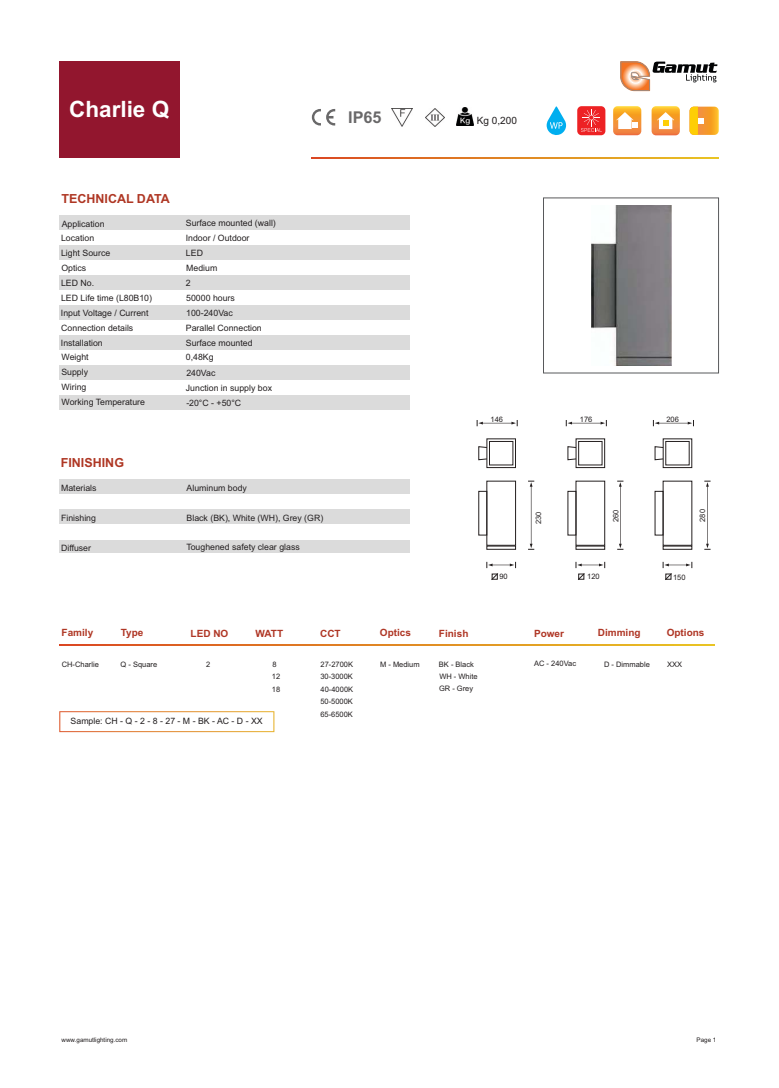
<style>
.page{position:relative;width:779px;height:1088px;background:#fff}
.page>*{position:absolute;margin:0;border:0;box-sizing:border-box;transform-origin:0 0}
.t1{font:700 22.5px "Arial";color:#fff}
.t2{font:700 16.25px "Arial";color:#696869}
.t3{font:700 12.5px "Arial";color:#af3724}
.t4{font:700 10px "Arial";color:#af3625}
.t5{font:10px "Arial";color:#231f20}
.t6{font:700 10px "Arial";color:#af3724}
.t7{font:8.75px/14.9px "Arial";color:#231f20}
.t8{font:7.5px/12.5px "Arial";color:#231f20}
.t9{font:6.25px "Arial";color:#231f20}
</style>
<div class="page">
<svg style="left:59px;top:645px;width:655px;height:1px"></svg>
<svg style="left:311px;top:158px;width:407px;height:1px"></svg>
<svg style="left:651px;top:106px;width:29px;height:29px"></svg>
<svg style="left:657px;top:112px;width:17px;height:17px"></svg>
<svg style="left:613px;top:106px;width:28px;height:29px"></svg>
<svg style="left:616px;top:112px;width:22px;height:17px"></svg>
<div style="left:577px;top:106px;width:28px;height:29px;background:#ed2224;border-radius:4px"></div>
<svg style="left:581px;top:109px;width:21px;height:23px"></svg>
<svg style="left:546px;top:106px;width:20px;height:29px"></svg>
<svg style="left:312px;top:109px;width:23px;height:16px"></svg>
<img style="left:457px;top:107px;width:16px;height:18px">
<svg style="left:620px;top:61px;width:97px;height:30px"></svg>
<svg style="left:59px;top:711px;width:215px;height:21px"></svg>
<svg style="left:689px;top:107px;width:30px;height:28px"></svg>
<svg style="left:689px;top:107px;width:14px;height:28px"></svg>
<div style="left:543px;top:198px;width:176px;height:175px;border:1px solid #58595b"></div>
<div style="left:59px;top:62px;width:121px;height:96px;background:#92162e"></div>
<div style="left:59px;top:215px;width:350px;height:15px;background:#dbdbdb"></div>
<div style="left:59px;top:245px;width:350px;height:15px;background:#dbdbdb"></div>
<div style="left:59px;top:275px;width:350px;height:15px;background:#dbdbdb"></div>
<div style="left:59px;top:305px;width:350px;height:15px;background:#dbdbdb"></div>
<div style="left:59px;top:335px;width:350px;height:15px;background:#dbdbdb"></div>
<div style="left:59px;top:365px;width:350px;height:15px;background:#dbdbdb"></div>
<div style="left:59px;top:395px;width:350px;height:15px;background:#dbdbdb"></div>
<div style="left:59px;top:480px;width:350px;height:15px;background:#dbdbdb"></div>
<div style="left:59px;top:510px;width:350px;height:15px;background:#dbdbdb"></div>
<div style="left:59px;top:540px;width:350px;height:15px;background:#dbdbdb"></div>
<div style="left:59px;top:553px;width:350px;height:15px;background:#fff"></div>
<img style="left:391px;top:108px;width:22px;height:18px">
<img style="left:426px;top:108px;width:18px;height:18px">
<img style="left:591px;top:205px;width:80px;height:160px">
<div style="left:478px;top:491px;width:9px;height:44px;border:1px solid #241f1f"></div>
<div style="left:486px;top:481px;width:30px;height:64px;border:1px solid #241f1f"></div>
<svg style="left:477px;top:420px;width:41px;height:6px"></svg>
<svg style="left:528px;top:481px;width:6px;height:69px"></svg>
<svg style="left:478px;top:446px;width:8px;height:14px"></svg>
<svg style="left:486px;top:562px;width:30px;height:18px"></svg>
<div style="left:486px;top:438px;width:30px;height:30px;border:1px solid #241f1f"></div>
<div style="left:489px;top:441px;width:24px;height:24px;border:1px solid #241f1f"></div>
<div style="left:567px;top:491px;width:9px;height:44px;border:1px solid #241f1f"></div>
<div style="left:576px;top:481px;width:29px;height:64px;border:1px solid #241f1f"></div>
<svg style="left:566px;top:420px;width:41px;height:6px"></svg>
<svg style="left:617px;top:481px;width:6px;height:69px"></svg>
<svg style="left:576px;top:562px;width:29px;height:18px"></svg>
<svg style="left:567px;top:446px;width:9px;height:14px"></svg>
<div style="left:576px;top:438px;width:29px;height:30px;border:1px solid #241f1f"></div>
<div style="left:578px;top:441px;width:24px;height:24px;border:1px solid #241f1f"></div>
<svg style="left:653px;top:420px;width:41px;height:6px"></svg>
<svg style="left:704px;top:481px;width:6px;height:69px"></svg>
<svg style="left:663px;top:562px;width:29px;height:18px"></svg>
<svg style="left:654px;top:446px;width:9px;height:14px"></svg>
<div style="left:665px;top:441px;width:24px;height:24px;border:1px solid #241f1f"></div>
<h1 class="t1" style="left:69px;top:101px;width:102px">Charlie Q</h1>
<h2 class="t2" style="left:348px;top:111px;width:35px">IP65</h2>
<h3 class="t3" style="left:61px;top:194px;width:110px">TECHNICAL DATA</h3>
<p class="t7" style="left:61px;top:217px;width:93px">Application<br>Location<br>Light Source<br>Optics<br>LED No.<br>LED Life time (L80B10)<br>Input Voltage / Current<br>Connection details<br>Installation<br>Weight<br>Supply<br>Wiring<br>Working Temperature</p>
<p class="t7" style="left:186px;top:216px;width:92px">Surface mounted (wall)<br>Indoor / Outdoor<br>LED<br>Medium<br>2<br>50000 hours<br>100-240Vac<br>Parallel Connection<br>Surface mounted<br>0,48Kg</p>
<p class="t7" style="left:186px;top:366px;width:88px">240Vac<br>Junction in supply box -20°C - +50°C</p>
<h3 class="t3" style="left:61px;top:458px;width:65px">FINISHING</h3>
<p class="t7" style="left:61px;top:481px;width:37px">Materials</p>
<p class="t7" style="left:61px;top:511px;width:37px">Finishing</p>
<p class="t7" style="left:61px;top:541px;width:31px">Diffuser</p>
<p class="t7" style="left:187px;top:481px;width:62px">Aluminum body</p>
<p class="t7" style="left:187px;top:511px;width:138px">Black (BK), White (WH), Grey (GR)</p>
<p class="t7" style="left:186px;top:540px;width:115px">Toughened safety clear glass</p>
<p class="t5" style="left:477px;top:117px;width:42px">Kg 0,200</p>
<p class="t8" style="left:490px;top:413px;width:14px">146</p>
<p class="t8" style="left:499px;top:571px;width:10px">90</p>
<p class="t8" style="left:533px;top:524px;width:14px;rotate:-90deg">230</p>
<p class="t8" style="left:580px;top:413px;width:14px">176</p>
<p class="t8" style="left:610px;top:522px;width:14px;rotate:-90deg">260</p>
<p class="t8" style="left:587px;top:571px;width:14px">120</p>
<p class="t8" style="left:666px;top:414px;width:14px">206</p>
<p class="t8" style="left:697px;top:521px;width:14px;rotate:-90deg">280</p>
<p class="t8" style="left:673px;top:571px;width:14px">150</p>
<p class="t6" style="left:62px;top:629px;width:33px">Family</p>
<p class="t4" style="left:121px;top:629px;width:24px">Type</p>
<p class="t4" style="left:191px;top:630px;width:39px">LED NO</p>
<p class="t8" style="left:206px;top:658px;width:6px">2</p>
<p class="t4" style="left:598px;top:629px;width:44px">Dimming</p>
<p class="t4" style="left:666px;top:629px;width:39px">Options</p>
<p class="t4" style="left:320px;top:630px;width:22px">CCT</p>
<p class="t4" style="left:380px;top:629px;width:33px">Optics</p>
<p class="t4" style="left:534px;top:630px;width:32px">Power</p>
<p class="t8" style="left:534px;top:658px;width:43px">AC - 240Vac</p>
<p class="t4" style="left:439px;top:630px;width:31px">Finish</p>
<p class="t4" style="left:256px;top:630px;width:29px">WATT</p>
<p class="t8" style="left:272px;top:658px;width:10px">8<br>12<br>18</p>
<p class="t8" style="left:62px;top:658px;width:39px">CH-Charlie</p>
<p class="t8" style="left:120px;top:659px;width:38px">Q - Square</p>
<p class="t8" style="left:439px;top:658px;width:37px">BK - Black</p>
<p class="t8" style="left:604px;top:658px;width:47px">D - Dimmable</p>
<p class="t8" style="left:667px;top:658px;width:17px">XXX</p>
<p class="t8" style="left:439px;top:671px;width:40px;line-height:11.8px">WH - White<br>GR - Grey</p>
<p class="t8" style="left:320px;top:658px;width:34px;text-align:justify">27-2700K 30-3000K 40-4000K 50-5000K 65-6500K</p>
<p class="t8" style="left:380px;top:658px;width:41px">M - Medium</p>
<p class="t7" style="left:71px;top:714px;width:194px">Sample: CH - Q - 2 - 8 - 27 - M - BK - AC - D - XX</p>
<p class="t9" style="left:62px;top:1037px;width:67px">www.gamutlighting.com</p>
<p class="t9" style="left:696px;top:1037px;width:21px">Page 1</p>
</div>
